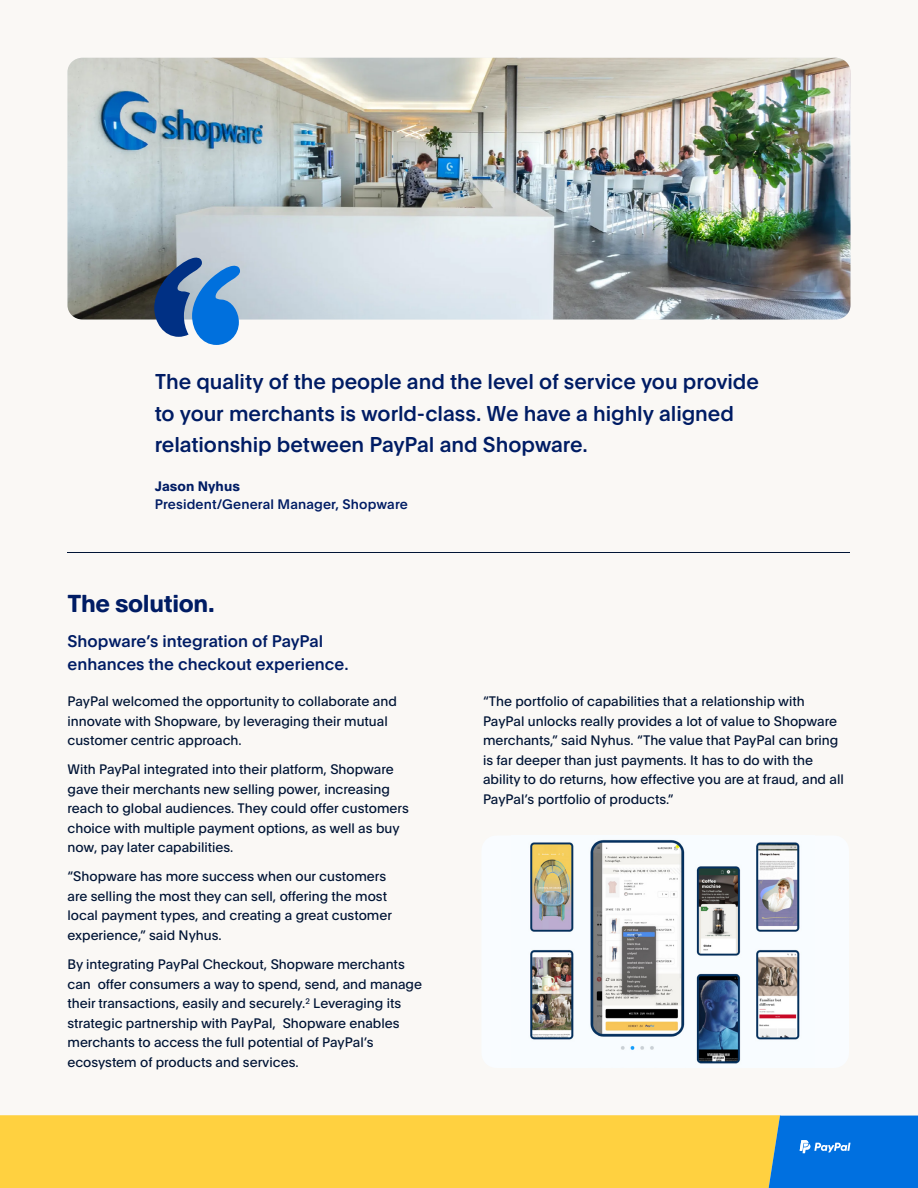
<style>
.page{position:relative;width:918px;height:1188px;background:#faf8f5}
.page>*{position:absolute;margin:0;border:0;box-sizing:border-box;transform-origin:0 0}
.t1{font:700 24px "Pay Pal Open";letter-spacing:-.015em;color:#001c64}
.t2{font:500 21px/31.5px "Pay Pal Open";letter-spacing:-.005em;color:#001c64}
.t3{font:500 16.5px/22.5px "Pay Pal Open";color:#001c64}
.t4{font:13.5px/19.5px "Pay Pal Open";color:#001435}
.t5{font:500 13.5px "Pay Pal Open";letter-spacing:.01em;color:#001c64}
.t6{font:700 13.5px "Pay Pal Open";letter-spacing:.01em;color:#001c64}
</style>
<div class="page">
<hr style="left:68px;top:553px;width:782px;height:1px;background:#001435">
<img style="left:68px;top:58px;width:782px;height:262px">
<svg style="left:154px;top:257px;width:86px;height:88px"></svg>
<div style="left:482px;top:836px;width:367px;height:232px;background:#f9fcff;border-radius:15px"></div>
<img style="left:530px;top:840px;width:270px;height:224px">
<div style="left:0;top:1115px;width:705px;height:73px;background:#ffd140"></div>
<svg style="left:705px;top:1115px;width:213px;height:73px"></svg>
<h2 class="t2" style="left:155px;top:365px;width:606px">The quality of the people and the level of service you provide to your merchants is world-class. We have a highly aligned relationship between PayPal and Shopware.</h2>
<p class="t6" style="left:155px;top:476px;width:87px">Jason Nyhus</p>
<p class="t5" style="left:155px;top:494px;width:255px">President/General Manager, Shopware</p>
<h1 class="t1" style="left:68px;top:586px;width:149px">The solution.</h1>
<p class="t3" style="left:68px;top:629px;width:283px">Shopware’s integration of PayPal enhances the checkout experience.</p>
<p class="t4" style="left:68px;top:691px;width:331px">PayPal welcomed the opportunity to collaborate and innovate with Shopware, by leveraging their mutual customer centric approach.</p>
<p class="t4" style="left:68px;top:759px;width:343px">With PayPal integrated into their platform, Shopware gave their merchants new selling power, increasing reach to global audiences. They could offer customers choice with multiple payment options, as well as buy now, pay later capabilities.</p>
<p class="t4" style="left:68px;top:866px;width:326px">“Shopware has more success when our customers are selling the most they can sell, offering the most local payment types, and creating a great customer experience,” said Nyhus.</p>
<p class="t4" style="left:68px;top:954px;width:356px">By integrating PayPal Checkout, Shopware merchants can offer consumers a way to spend, send, and manage their transactions, easily and securely.<sup>2</sup> Leveraging its strategic partnership with PayPal, Shopware enables merchants to access the full potential of PayPal’s ecosystem of products and services.</p>
<p class="t4" style="left:483px;top:691px;width:362px">“The portfolio of capabilities that a relationship with PayPal unlocks really provides a lot of value to Shopware merchants,” said Nyhus. “The value that PayPal can bring is far deeper than just payments. It has to do with the ability to do returns, how effective you are at fraud, and all PayPal’s portfolio of products.”</p>
</div>
